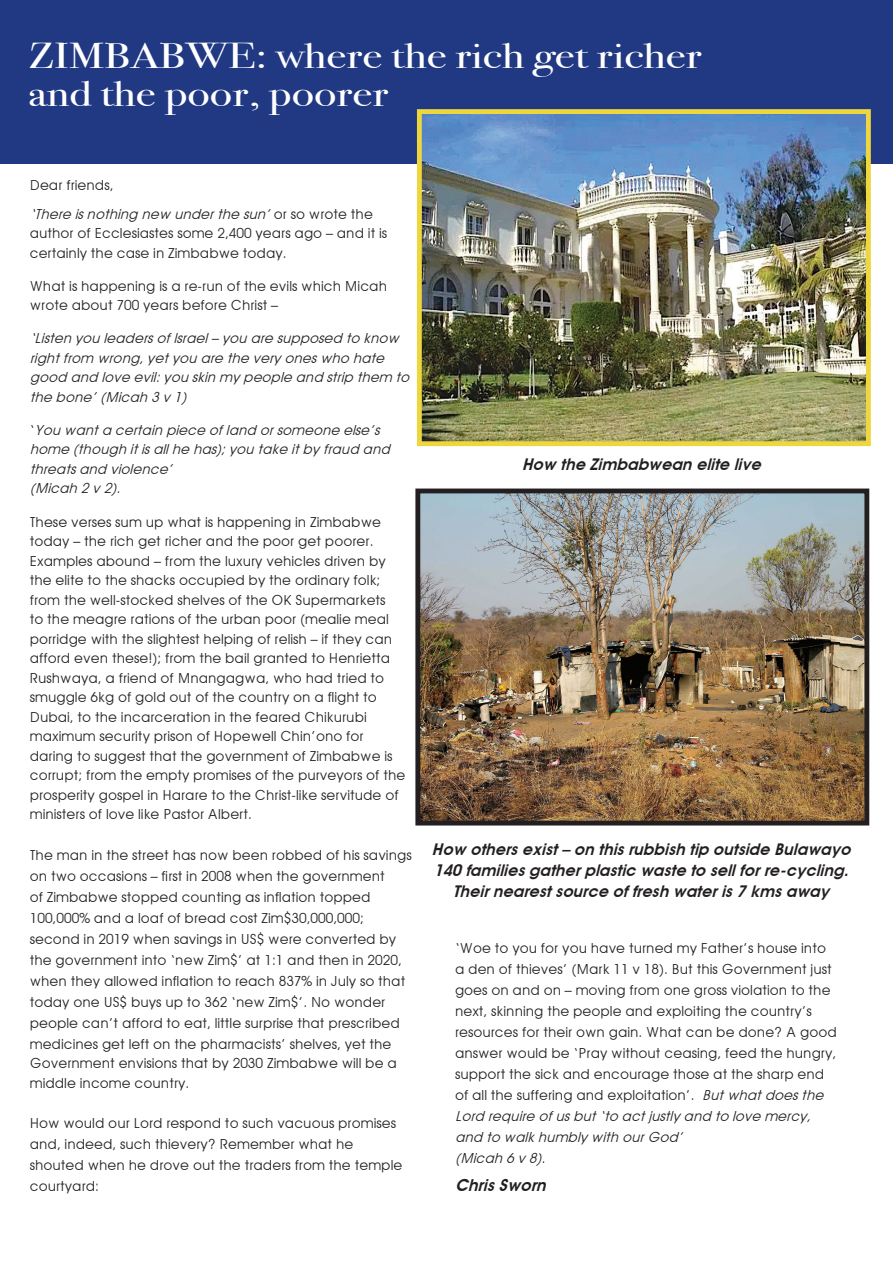
<style>
.page{position:relative;width:893px;height:1263px;background:#fff}
.page>*{position:absolute;margin:0;border:0;box-sizing:border-box;transform-origin:0 0}
.t1{font:36px/38.5px "Bodoni Svty Two ITCTT Book";color:#fff;scale:1.3 1}
.t2{font:italic 600 16.5px "Avant Garde";color:#231f20}
.t3{font:italic 600 16.2px/21px "Avant Garde";color:#231f20;text-align:center}
.t4{font:13.8px/21px "Avant Garde";color:#231f20}
.t5{font:italic 13.8px/19.5px "Avant Garde";color:#231f20}
.s1{font-style:normal}
.s2{font-style:italic}
</style>
<div class="page">
<div style="left:0;top:0;width:893px;height:163px;background:#213983"></div>
<img style="left:421px;top:494px;width:442px;height:325px">
<div style="left:415px;top:488px;width:454px;height:337px;border:5px solid #231f20"></div>
<img style="left:423px;top:115px;width:442px;height:325px">
<div style="left:417px;top:109px;width:454px;height:337px;border:5px solid #edd63e"></div>
<h1 class="t1" style="left:28px;top:32px;width:520px">Zimbabwe: where the rich get richer and the poor, poorer</h1>
<p class="t5" style="left:30px;top:171px;width:345px;line-height:28.5px"><span class="s1">Dear friends,<br></span>‘There isnothing new underthe sun’<span class="s1">o r s o w r o t e t h e</span></p>
<p class="t4" style="left:30px;top:224px;width:359px;line-height:19.5px">author of Ecclesiastes some 2,400 years ago – and it is certainly the case in Zimbabwe today.</p>
<p class="t4" style="left:30px;top:276px;width:359px;line-height:19.5px">What is happening is a re-run of the evils which Micah wrote about 700 years before Christ –</p>
<p class="t5" style="left:30px;top:329px;width:385px">‘Listen you leadersofIsrael–you are supposed to know rightfrom wrong,yetyou are the veryoneswho hate good and love evil:you skin mypeople and strip them to the bone’(Micah 3v1)</p>
<p class="t5" style="left:30px;top:420px;width:366px"><span class="s1">‘</span> You wanta certain piece ofland orsomeone else’s home (though itisallhe has);you take itbyfraud and threatsand violence’<br>(Micah 2v2).</p>
<p class="t4" style="left:30px;top:512px;width:377px;line-height:19.5px">These verses sum up what is happening in Zimbabwe today – the rich get richer and the poor get poorer.<br>Examples abound – from the luxury vehicles driven by the elite to the shacks occupied by the ordinary folk; from the well-stocked shelves of the OK Supermarkets<br>to the meagre rations of the urban poor (mealie meal porridge with the slightest helping of relish – if they can afford even these!); from the bail granted to Henrietta Rushwaya, a friend of Mnangagwa, who had tried to smuggle 6kg of gold out of the country on a flight to Dubai, to the incarceration in the feared Chikurubi maximum security prison of Hopewell Chin’ono for daring to suggest that the government of Zimbabwe is corrupt; from the empty promises of the purveyors of the prosperity gospel in Harare to the Christ-like servitude of ministers of love like Pastor Albert.</p>
<p class="t4" style="left:30px;top:844px;width:383px">The man in the street has now been robbed of his savings on two occasions – first in 2008 when the government<br>of Zimbabwe stopped counting as inflation topped 100,000% and a loaf of bread cost Zim$30,000,000; second in 2019 when savings in US$ were converted by the government into ‘new Zim$’ at 1:1 and then in 2020, when they allowed inflation to reach 837% in July so that today one US$ buys up to 362 ‘new Zim$’. No wonder people can’t afford to eat, little surprise that prescribed medicines get left on the pharmacists’ shelves, yet the</p>
<p class="t4" style="left:30px;top:1053px;width:369px;line-height:19.5px">Government envisions that by 2030 Zimbabwe will be a middle income country.</p>
<p class="t4" style="left:30px;top:1112px;width:374px">How would our Lord respond to such vacuous promises and, indeed, such thievery? Remember what he shouted when he drove out the traders from the temple courtyard:</p>
<p class="t3" style="left:522px;top:454px;width:245px">How the Zimbabwean elite live</p>
<p class="t3" style="left:432px;top:838px;width:425px">How othersexist–on thisrubbish tip outside Bulawayo<br>140familiesgatherplastic waste to sellforre-cycling.<br>Theirnearestsource offresh wateris7kmsaway</p>
<p class="t4" style="left:455px;top:937px;width:383px">‘Woe to you for you have turned my Father’s house into a den of thieves’ (Mark 11 v 18). But this Government just goes on and on – moving from one gross violation to the next, skinning the people and exploiting the country’s resources for their own gain. What can be done? A good answer would be ‘Pray without ceasing, feed the hungry, support the sick and encourage those at the sharp end of all the suffering and exploitation’. <span class="s2">Butwhatdoesthe Lord require ofusbut‘to actjustlyand to love mercy, and to walkhumblywith ourGod’<br>(Micah 6v8).</span></p>
<p class="t2" style="left:455px;top:1175px;width:97px">ChrisSworn</p>
</div>
